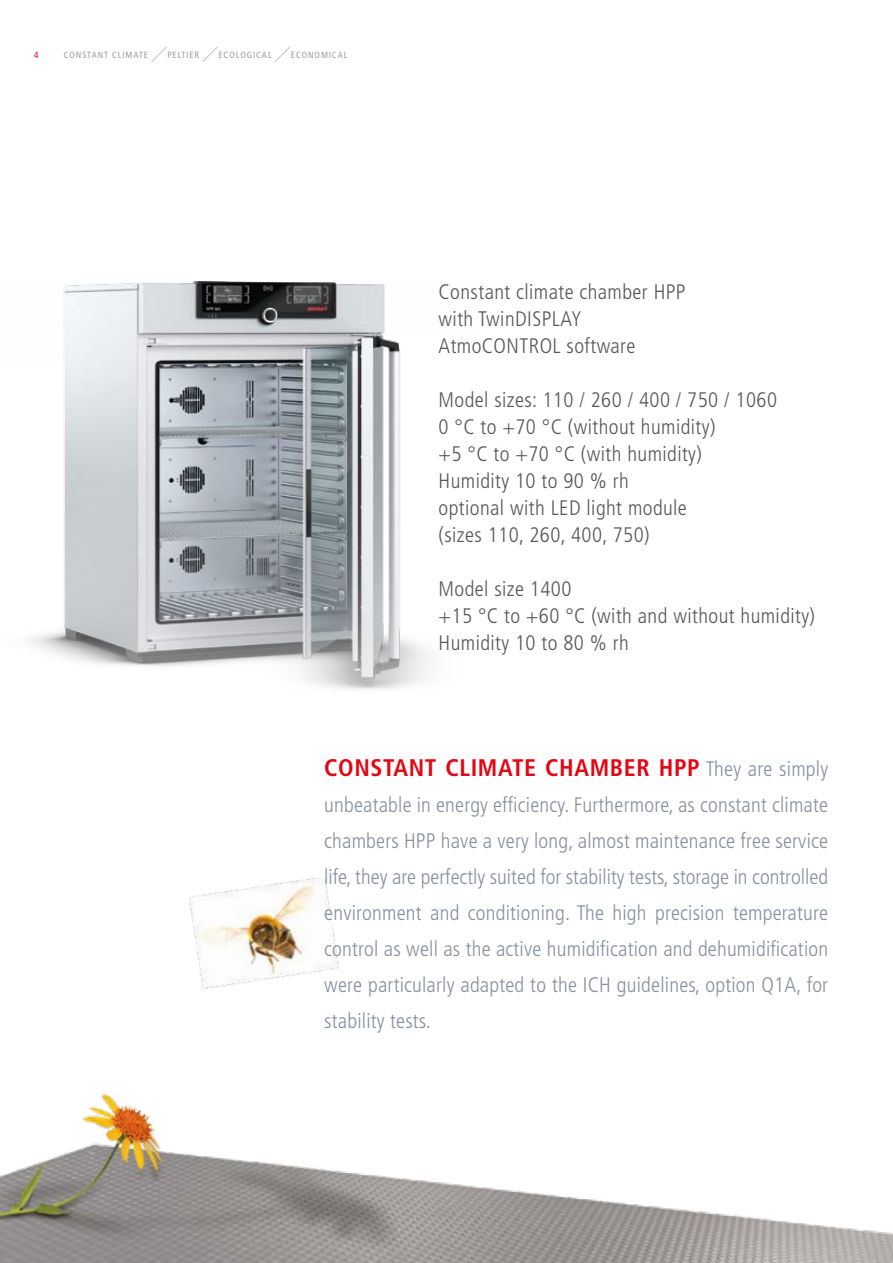
<style>
.page{position:relative;width:893px;height:1263px;background:#fff}
.page>*{position:absolute;margin:0;border:0;box-sizing:border-box;transform-origin:0 0}
.t1{font:700 condensed 24px "Frutiger";letter-spacing:.025em;color:#e30613}
.t2{font:300 condensed 21px/36px "Frutiger";letter-spacing:.01em;color:#878f9f;text-align:justify}
.t3{font:300 condensed 21px/27px "Frutiger";letter-spacing:.02em;color:#575756}
.t4{font:condensed 9px "Frutiger";letter-spacing:.1em;color:#9d9d9c}
.t5{font:condensed 9px "Frutiger";color:#e30613}
.s1{font-weight:300;font-size:21px;color:#878f9f}
</style>
<div class="page">
<img style="left:30px;top:282px;width:400px;height:407px">
<img style="left:0;top:877px;width:893px;height:386px">
<p class="t5" style="left:34px;top:49px;width:6px">4</p>
<p class="t4" style="left:64px;top:49px;width:86px">CONSTANT CLIMATE</p>
<p class="t4" style="left:167px;top:49px;width:33px">PELTIER</p>
<p class="t4" style="left:219px;top:49px;width:55px">ECOLOGICAL</p>
<p class="t4" style="left:291px;top:49px;width:58px">ECONOMICAL</p>
<p class="t3" style="left:439px;top:279px;width:249px">Constant climate chamber HPP with TwinDISPLAY<br>AtmoCONTROL software</p>
<p class="t3" style="left:439px;top:387px;width:340px">Model sizes: 110 / 260 / 400 / 750 / 1060<br>0 °C to +70 °C (without humidity)<br>+5 °C to +70 °C (with humidity)<br>Humidity 10 to 90 % rh<br>optional with LED light module<br>(sizes 110, 260, 400, 750)</p>
<p class="t3" style="left:439px;top:576px;width:378px">Model size 1400<br>+15 °C to +60 °C (with and without humidity)<br>Humidity 10 to 80 % rh</p>
<p class="t1" style="left:324px;top:754px;width:505px">CONSTANT CLIMATE CHAMBER HPP <span class="s1">They are simply</span></p>
<p class="t2" style="left:324px;top:787px;width:505px">unbeatable in energy efficiency. Furthermore, as constant climate chambers HPP have a very long, almost maintenance free service life, they are perfectly suited for stability tests, storage in controlled environment and conditioning. The high precision temperature control as well as the active humidification and dehumidification were particularly adapted to the ICH guidelines, option Q1A, for stability tests.</p>
</div>
